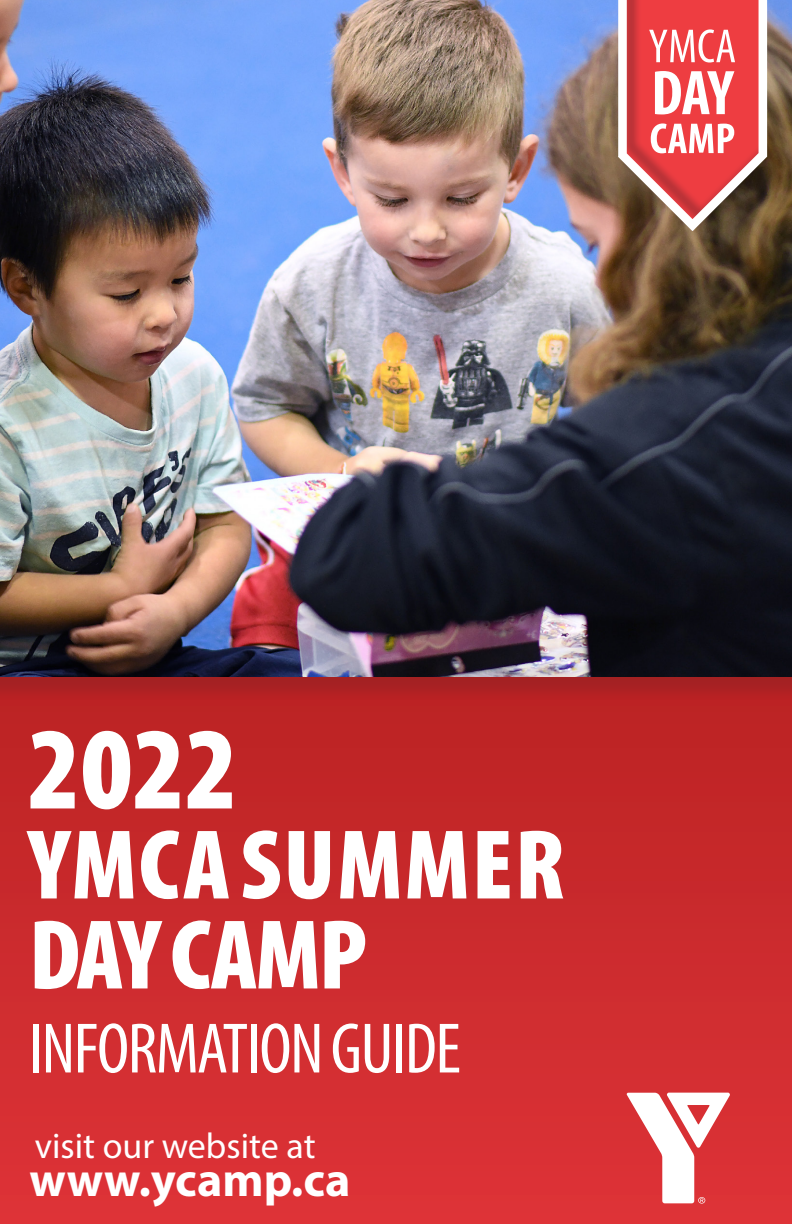
<style>
.page{position:relative;width:792px;height:1224px;background:#fff}
.page>*{position:absolute;margin:0;border:0;box-sizing:border-box;transform-origin:0 0}
.t1{font:900 condensed 118px "Myriad Pro";color:#fff}
.t2{font:900 condensed 100px "Myriad Pro";letter-spacing:.02em;color:#fff}
.t3{font:condensed 72px "Myriad Pro";letter-spacing:-.02em;color:#fff}
.t4{font:700 48px "Myriad Pro";letter-spacing:.005em;color:#fff}
.t5{font:36px "Myriad Pro";color:#fff}
</style>
<div class="page">
<svg style="left:0;top:701px;width:792px;height:523px;background:#cc2b2d"></svg>
<div style="left:0;top:0;width:792px;height:701px;background:#231f20;opacity:.15"></div>
<img style="left:0;top:0;width:792px;height:677px">
<svg style="left:627px;top:1093px;width:103px;height:111px"></svg>
<svg style="left:618px;top:0;width:149px;height:231px"></svg>
<p class="t1" style="left:28px;top:694px;width:211px">2022</p>
<p class="t2" style="left:29px;top:801px;width:537px">YMCA SUMMER</p>
<p class="t2" style="left:29px;top:891px;width:339px">DAY CAMP</p>
<p class="t3" style="left:29px;top:1005px;width:434px">INFORMATION GUIDE</p>
<p class="t5" style="left:35px;top:1123px;width:282px">visit our website at</p>
<p class="t4" style="left:30px;top:1149px;width:322px">www.ycamp.ca</p>
</div>
